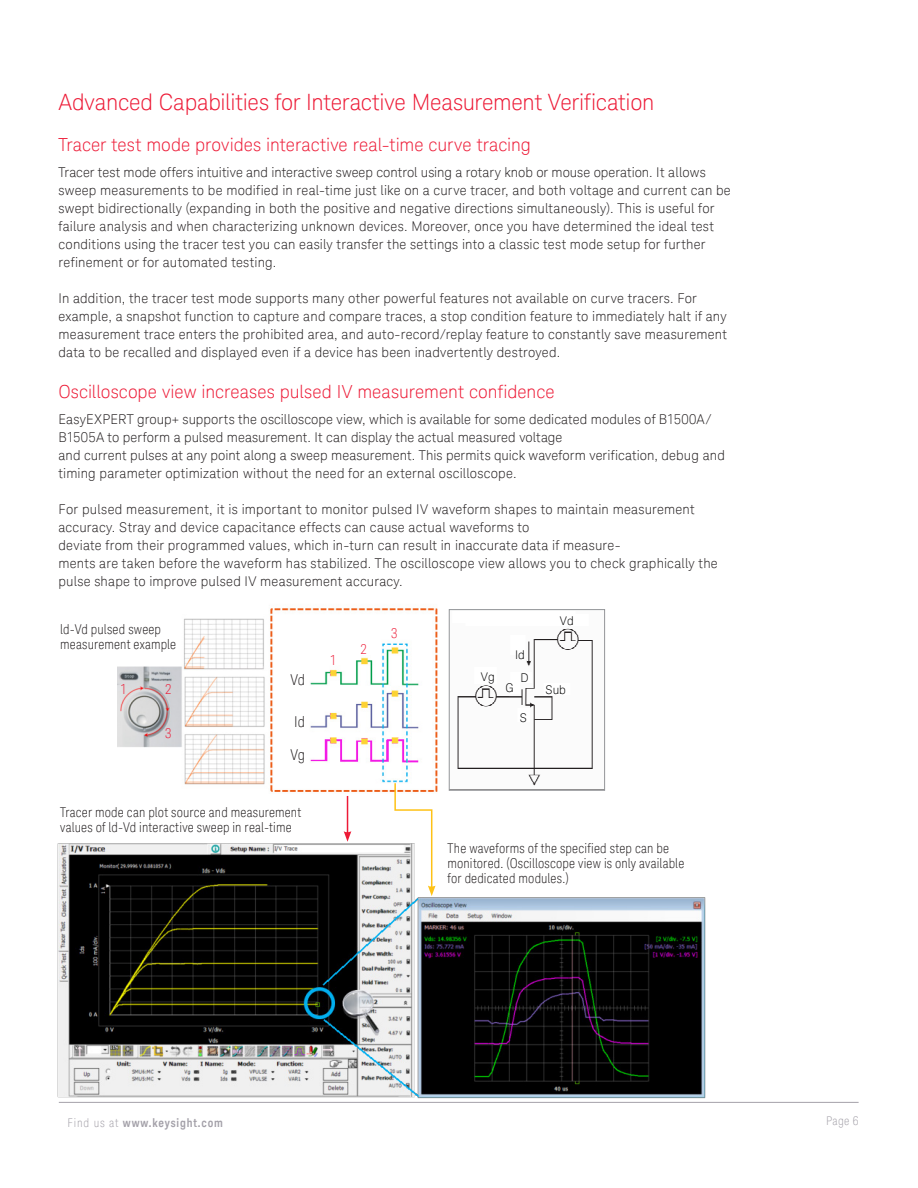
<style>
.page{position:relative;width:918px;height:1188px;background:#fff}
.page>*{position:absolute;margin:0;border:0;box-sizing:border-box;transform-origin:0 0}
.K_Body_Text{font:300 22.5px "Keysight Sans";letter-spacing:-.01em;color:#ed1a36}
.K_Heading_2{font:300 18px "Keysight Sans";color:#ed1a36}
.K_Body_Text-2{font:300 condensed 15px "Keysight Sans";color:#231f20}
.K_Body_Text-3{font:300 13.5px/18px "Keysight Sans";letter-spacing:.015em;color:#231f20}
.K_Body_Text-4{font:300 condensed 13.5px/15px "Keysight Sans";letter-spacing:.015em;color:#231f20}
.K_Body_Text-5{font:300 condensed 13.5px "Keysight Sans";color:#ed1a36}
.t1{font:700 12px "Keysight Sans Condensed";letter-spacing:.07em;color:#a4a1a9}
.t2{font:300 12px "Keysight Sans";color:#000}
.t3{font:300 condensed 12px "Keysight Sans";color:#a4a1a9}
.s1{font-family:"Keysight Sans";font-weight:300;font-stretch:condensed}
</style>
<div class="page">
<hr style="left:59px;top:1102px;width:800px;height:1px;background:#a4a1a9">
<img style="left:118px;top:608px;width:331px;height:205px">
<img style="left:457px;top:628px;width:136px;height:158px">
<div style="left:449px;top:609px;width:156px;height:182px;border:1px solid #939598"></div>
<img style="left:57px;top:813px;width:683px;height:290px">
<hr style="left:347px;top:796px;width:1px;height:38px;background:#ed1a36">
<svg style="left:344px;top:831px;width:7px;height:11px"></svg>
<svg style="left:394px;top:782px;width:42px;height:114px"></svg>
<p class="K_Body_Text" style="left:59px;top:89px;width:597px">Advanced Capabilities for Interactive Measurement Verification</p>
<p class="K_Heading_2" style="left:59px;top:134px;width:474px">Tracer test mode provides interactive real-time curve tracing</p>
<p class="K_Body_Text-3" style="left:59px;top:163px;width:674px">Tracer test mode offers intuitive and interactive sweep control using a rotary knob or mouse operation. It allows sweep measurements to be modified in real-time just like on a curve tracer, and both voltage and current can be swept bidirectionally (expanding in both the positive and negative directions simultaneously). This is useful for failure analysis and when characterizing unknown devices. Moreover, once you have determined the ideal test conditions using the tracer test you can easily transfer the settings into a classic test mode setup for further refinement or for automated testing.</p>
<p class="K_Body_Text-3" style="left:59px;top:289px;width:670px">In addition, the tracer test mode supports many other powerful features not available on curve tracers. For example, a snapshot function to capture and compare traces, a stop condition feature to immediately halt if any measurement trace enters the prohibited area, and auto-record/replay feature to constantly save measurement data to be recalled and displayed even if a device has been inadvertently destroyed.</p>
<p class="K_Heading_2" style="left:59px;top:381px;width:498px">Oscilloscope view increases pulsed IV measurement confidence</p>
<p class="K_Body_Text-3" style="left:59px;top:410px;width:668px">EasyEXPERT group+ supports the oscilloscope view, which is available for some dedicated modules of B1500A/ B1505A to perform a pulsed measurement. It can display the actual measured voltage<br>and current pulses at any point along a sweep measurement. This permits quick waveform verification, debug and timing parameter optimization without the need for an external oscilloscope.</p>
<p class="K_Body_Text-3" style="left:59px;top:500px;width:661px">For pulsed measurement, it is important to monitor pulsed IV waveform shapes to maintain measurement accuracy. Stray and device capacitance effects can cause actual waveforms to<br>deviate from their programmed values, which in-turn can result in inaccurate data if measure-<br>ments are taken before the waveform has stabilized. The oscilloscope view allows you to check graphically the pulse shape to improve pulsed IV measurement accuracy.</p>
<p class="K_Body_Text-4" style="left:60px;top:622px;width:102px">ld-Vd pulsed sweep</p>
<p class="K_Body_Text-4" style="left:60px;top:637px;width:118px">measurement example</p>
<p class="K_Body_Text-5" style="left:330px;top:652px;width:8px">1</p>
<p class="K_Body_Text-5" style="left:360px;top:641px;width:8px">2</p>
<p class="K_Body_Text-5" style="left:391px;top:625px;width:8px">3</p>
<p class="t2" style="left:515px;top:648px;width:11px">Id</p>
<p class="t2" style="left:560px;top:614px;width:15px">Vd</p>
<p class="K_Body_Text-5" style="left:120px;top:681px;width:8px">1</p>
<p class="K_Body_Text-5" style="left:165px;top:681px;width:8px">2</p>
<p class="K_Body_Text-5" style="left:165px;top:726px;width:8px">3</p>
<p class="K_Body_Text-2" style="left:290px;top:671px;width:16px">Vd</p>
<p class="K_Body_Text-2" style="left:294px;top:713px;width:12px">Id</p>
<p class="K_Body_Text-2" style="left:290px;top:746px;width:16px">Vg</p>
<p class="t2" style="left:481px;top:670px;width:15px">Vg</p>
<p class="t2" style="left:520px;top:670px;width:10px">D</p>
<p class="t2" style="left:520px;top:711px;width:9px">S</p>
<p class="t2" style="left:506px;top:681px;width:10px">G</p>
<p class="t2" style="left:546px;top:683px;width:22px">Sub</p>
<p class="K_Body_Text-4" style="left:60px;top:804px;width:243px">Tracer mode can plot source and measurement values of ld-Vd interactive sweep in real-time</p>
<p class="K_Body_Text-4" style="left:448px;top:841px;width:238px">The waveforms of the specified step can be monitored. (Oscilloscope view is only available for dedicated modules.)</p>
<p class="t1" style="left:68px;top:1115px;width:157px"><span class="s1">Find us at</span> www.keysight.com</p>
<p class="t3" style="left:826px;top:1113px;width:34px">Page 6</p>
</div>
